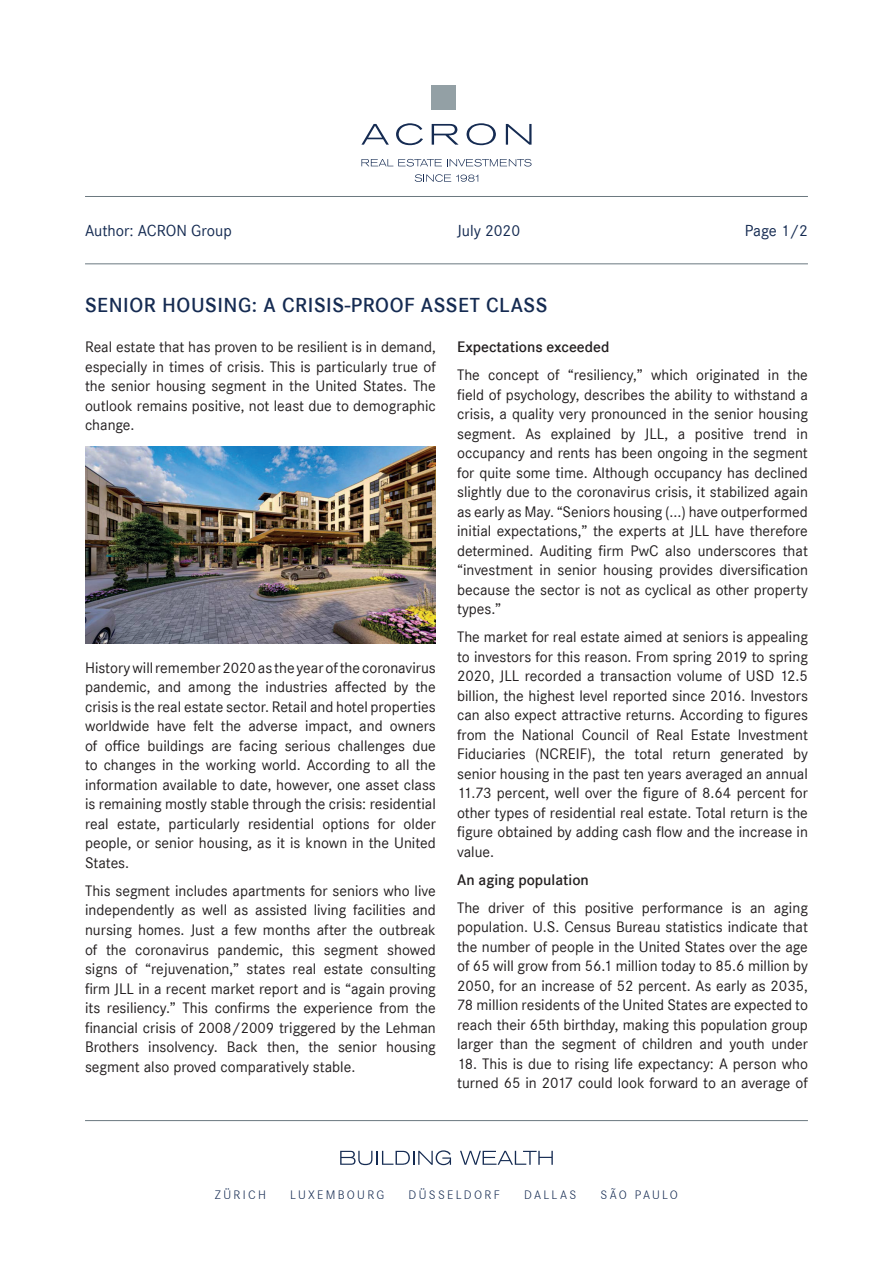
<style>
.page{position:relative;width:893px;height:1263px;background:#fff}
.page>*{position:absolute;margin:0;border:0;box-sizing:border-box;transform-origin:0 0}
.t1{font:600 21px "Corporate S";letter-spacing:.025em;color:#152b52}
.t2{font:16.5px "Corporate S";color:#152b52}
.t3{font:15.75px/19.5px "Corporate S";color:#231f20;text-align:justify}
.t4{font:600 15.75px "Corporate S";color:#231f20}
.t5{font:12.75px "Corporate S Ligh";letter-spacing:.18em;color:#152b52}
.t6{font:12.75px "Corporate S Ligh";letter-spacing:.155em;color:#152b52}
</style>
<div class="page">
<svg style="left:340px;top:1150px;width:111px;height:15px"></svg>
<svg style="left:460px;top:1151px;width:93px;height:14px"></svg>
<svg style="left:361px;top:124px;width:28px;height:21px"></svg>
<svg style="left:396px;top:123px;width:27px;height:22px"></svg>
<svg style="left:432px;top:124px;width:27px;height:21px"></svg>
<svg style="left:467px;top:123px;width:29px;height:22px"></svg>
<svg style="left:506px;top:124px;width:25px;height:21px"></svg>
<div style="left:432px;top:85px;width:24px;height:24px;background:#93a0a5"></div>
<svg style="left:361px;top:159px;width:170px;height:8px"></svg>
<svg style="left:415px;top:174px;width:63px;height:8px"></svg>
<hr style="left:85px;top:1120px;width:723px;height:1px;background:#6b7880">
<hr style="left:85px;top:196px;width:723px;height:1px;background:#6b7880">
<hr style="left:85px;top:264px;width:723px;height:1px;background:#6b7880">
<img style="left:85px;top:446px;width:351px;height:198px">
<p class="t2" style="left:85px;top:221px;width:148px">Author: ACRON Group</p>
<p class="t2" style="left:457px;top:221px;width:65px">July 2020</p>
<p class="t2" style="left:745px;top:221px;width:65px">Page 1/2</p>
<h1 class="t1" style="left:85px;top:293px;width:464px">SENIOR HOUSING: A CRISIS-PROOF ASSET CLASS</h1>
<p class="t3" style="left:85px;top:338px;width:352px">Real estate that has proven to be resilient is in demand, especially in times of crisis. This is particularly true of the senior housing segment in the United States. The outlook remains positive, not least due to demographic change.</p>
<p class="t4" style="left:457px;top:338px;width:154px">Expectations exceeded</p>
<p class="t3" style="left:457px;top:365px;width:352px">The concept of “resiliency,” which originated in the field of psychology, describes the ability to withstand a crisis, a quality very pronounced in the senior housing segment. As explained by JLL, a positive trend in occupancy and rents has been ongoing in the segment for quite some time. Although occupancy has declined slightly due to the coronavirus crisis, it stabilized again as early as May. “Seniors housing (...) have outperformed initial expectations,” the experts at JLL have therefore determined. Auditing firm PwC also underscores that “investment in senior housing provides diversification because the sector is not as cyclical as other property types.”</p>
<p class="t3" style="left:457px;top:627px;width:352px">The market for real estate aimed at seniors is appealing to investors for this reason. From spring 2019 to spring 2020, JLL recorded a transaction volume of USD 12.5 billion, the highest level reported since 2016. Investors can also expect attractive returns. According to figures from the National Council of Real Estate Investment Fiduciaries (NCREIF), the total return generated by senior housing in the past ten years averaged an annual 11.73 percent, well over the figure of 8.64 percent for other types of residential real estate. Total return is the figure obtained by adding cash flow and the increase in value.</p>
<p class="t4" style="left:457px;top:871px;width:133px">An aging population</p>
<p class="t3" style="left:457px;top:898px;width:352px">The driver of this positive performance is an aging population. U.S. Census Bureau statistics indicate that the number of people in the United States over the age of 65 will grow from 56.1 million today to 85.6 million by 2050, for an increase of 52 percent. As early as 2035, 78 million residents of the United States are expected to reach their 65th birthday, making this population group larger than the segment of children and youth under</p>
<p class="t3" style="left:457px;top:1054px;width:352px">18. This is due to rising life expectancy: A person who turned 65 in 2017 could look forward to an average of</p>
<p class="t3" style="left:85px;top:658px;width:352px">History will remember 2020 as the year of the coronavirus pandemic, and among the industries affected by the crisis is the real estate sector. Retail and hotel properties worldwide have felt the adverse impact, and owners of office buildings are facing serious challenges due to changes in the working world. According to all the information available to date, however, one asset class is remaining mostly stable through the crisis: residential real estate, particularly residential options for older people, or senior housing, as it is known in the United States.</p>
<p class="t3" style="left:85px;top:881px;width:352px">This segment includes apartments for seniors who live independently as well as assisted living facilities and nursing homes. Just a few months after the outbreak of the coronavirus pandemic, this segment showed signs of “rejuvenation,” states real estate consulting firm JLL in a recent market report and is “again proving its resiliency.” This confirms the experience from the financial crisis of 2008/2009 triggered by the Lehman Brothers insolvency. Back then, the senior housing segment also proved comparatively stable.</p>
<p class="t5" style="left:215px;top:1188px;width:53px">ZÜRICH</p>
<p class="t5" style="left:290px;top:1188px;width:96px">LUXEMBOURG</p>
<p class="t5" style="left:409px;top:1188px;width:93px">DÜSSELDORF</p>
<p class="t5" style="left:524px;top:1188px;width:54px">DALLAS</p>
<p class="t6" style="left:601px;top:1188px;width:79px">SÃO PAULO</p>
</div>
